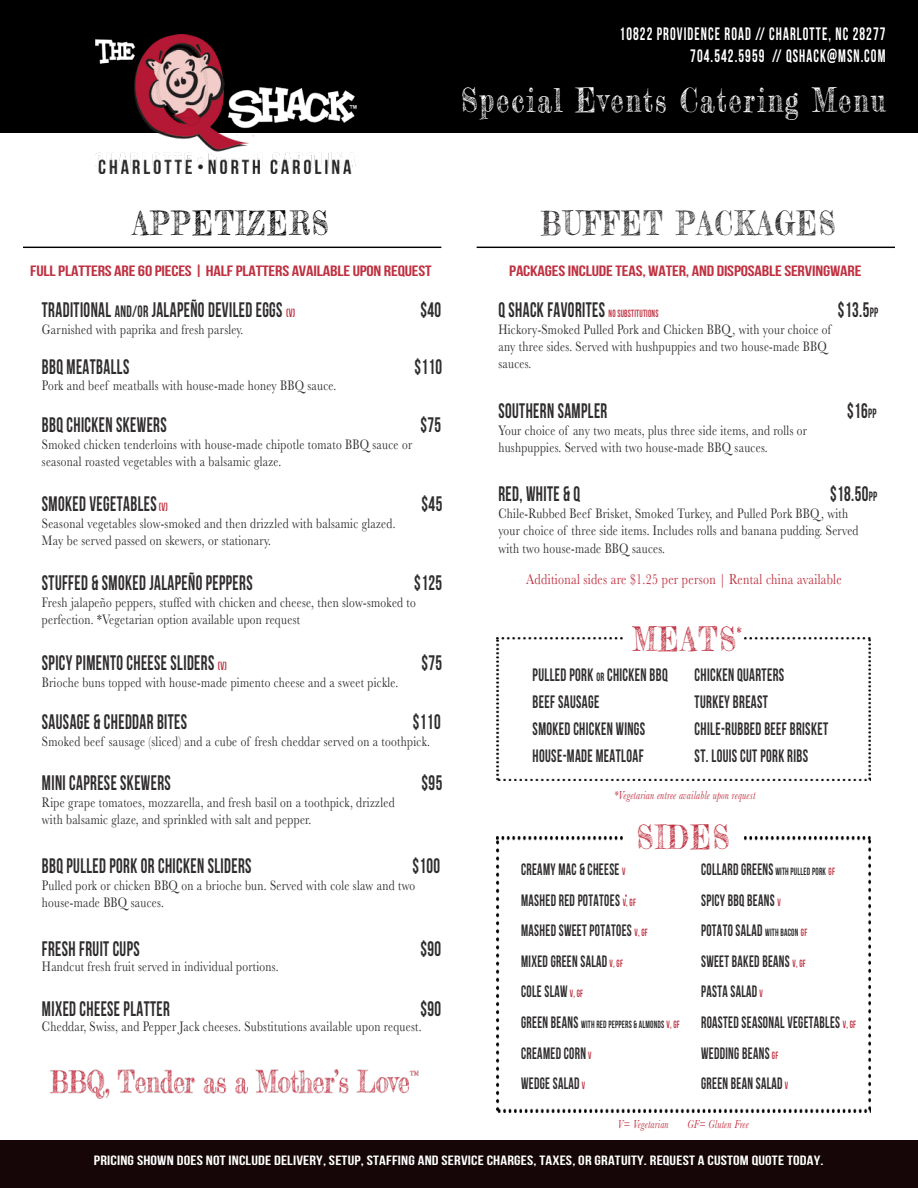
<style>
.page{position:relative;width:918px;height:1188px;background:#fff}
.page>*{position:absolute;margin:0;border:0;box-sizing:border-box;transform-origin:0 0}
.t1{font:33px "Frederickathe Great";letter-spacing:.075em;color:#fff;scale:.8 1}
.t2{font:33px "Frederickathe Great";letter-spacing:.075em;color:#302d2e;scale:.8 1}
.t3{font:33px "Frederickathe Great";letter-spacing:.075em;color:#000;scale:.8 1}
.t4{font:33px "Frederickathe Great";letter-spacing:.075em;color:#bf3141;scale:.8 1}
.t5{font:21px "Bebas Neue";letter-spacing:.025em;color:#302d2e;scale:.8 1}
.t6{font:18px/27px "Bebas Neue";letter-spacing:.025em;color:#302d2e;scale:.8 1}
.t7{font:18px/21.6px "Bebas Neue";letter-spacing:.075em;color:#fff;text-align:right;scale:.8 1}
.t8{font:18px "Frederickathe Great";color:#bf3141;scale:.8 1}
.t9{font:16.5px/30.6px "Bebas Neue";letter-spacing:.025em;color:#302d2e;scale:.8 1}
.t10{font:15px "Bebas Neue";letter-spacing:-.01em;color:#bf3141;scale:1.23 1}
.t11{font:15px "Baskerville";letter-spacing:.025em;color:#bf3141;scale:.8 1}
.t12{font:14.25px/17.1px "Baskerville";letter-spacing:.025em;color:#302d2e;scale:.8 1}
.t13{font:13.5px "Bebas Neue";letter-spacing:.01em;color:#fff;scale:1.23 1}
.t14{font:italic 12px "Baskerville";letter-spacing:.025em;color:#bf3141;scale:.8 1}
.t15{font:10.5px "Bebas Neue";letter-spacing:.025em;color:#302d2e;scale:.8 1}
.s1{font-size:16.5px}
.s2{font-size:12px;color:#bf3141}
.s3{font-size:10.5px;color:#c13847}
.s4{font-size:13.5px}
.s5{font-size:12px}
.s6{color:#c13847}
.s7{font-size:10.5px}
</style>
<div class="page">
<div style="left:0;top:0;width:918px;height:132px;background:#000"></div>
<img style="left:497px;top:638px;width:374px;height:143px">
<img style="left:497px;top:837px;width:374px;height:275px">
<div style="left:0;top:1141px;width:918px;height:47px;background:#160607"></div>
<hr style="left:23px;top:247px;width:418px;height:1px;background:#000">
<hr style="left:477px;top:247px;width:418px;height:1px;background:#000">
<img style="left:95px;top:35px;width:261px;height:138px">
<img style="left:50px;top:1069px;width:368px;height:29px">
<p class="t7" style="left:620px;top:23px;width:334px">10822 PROVIDENCE ROAD // CHARLOTTE, NC 28277<br>704.542.5959 // QSHACK@MSN.COM</p>
<h1 class="t1" style="left:461px;top:80px;width:532px">Special Events Catering Menu</h1>
<h1 class="t3" style="left:133px;top:202px;width:246px">APPETIZERS</h1>
<p class="t10" style="left:30px;top:263px;width:328px">FULL PLATTERS ARE 60 PIECES | HALF PLATTERS AVAILABLE UPON REQUEST</p>
<p class="t10" style="left:509px;top:262px;width:288px">PACKAGES INCLUDE TEAS, WATER, AND DISPOSABLE SERVINGWARE</p>
<h1 class="t2" style="left:541px;top:202px;width:370px">BUFFET PACKAGES</h1>
<h2 class="t5" style="left:42px;top:298px;width:318px">TRADITIONAL <span class="s1">AND/OR</span> JALAPEÑO DEVILED EGGS <span class="s2">(V)</span></h2>
<h2 class="t5" style="left:420px;top:298px;width:27px">$40</h2>
<p class="t12" style="left:42px;top:321px;width:253px">Garnished with paprika and fresh parsley.</p>
<h2 class="t5" style="left:42px;top:355px;width:111px">BBQ MEATBALLS</h2>
<h2 class="t5" style="left:414px;top:355px;width:36px">$110</h2>
<p class="t12" style="left:42px;top:377px;width:370px">Pork and beef meatballs with house-made honey BBQ sauce.</p>
<h2 class="t5" style="left:42px;top:413px;width:158px">BBQ CHICKEN SKEWERS</h2>
<h2 class="t5" style="left:420px;top:413px;width:27px">$75</h2>
<p class="t12" style="left:42px;top:436px;width:464px">Smoked chicken tenderloins with house-made chipotle tomato BBQ sauce or seasonal roasted vegetables with a balsamic glaze.</p>
<h2 class="t5" style="left:42px;top:492px;width:159px">SMOKED VEGETABLES <span class="s2">(V)</span></h2>
<h2 class="t5" style="left:422px;top:492px;width:27px">$45</h2>
<p class="t12" style="left:42px;top:515px;width:443px">Seasonal vegetables slow-smoked and then drizzled with balsamic glazed.<br>May be served passed on skewers, or stationary.</p>
<h2 class="t5" style="left:42px;top:571px;width:265px">STUFFED &amp; SMOKED JALAPEÑO PEPPERS</h2>
<h2 class="t5" style="left:414px;top:571px;width:36px">$125</h2>
<p class="t12" style="left:42px;top:594px;width:469px">Fresh jalapeño peppers, stuffed with chicken and cheese, then slow-smoked to perfection. *Vegetarian option available upon request</p>
<h2 class="t5" style="left:42px;top:651px;width:233px">SPICY PIMENTO CHEESE SLIDERS <span class="s2">(V)</span></h2>
<h2 class="t5" style="left:422px;top:651px;width:27px">$75</h2>
<p class="t12" style="left:42px;top:674px;width:447px">Brioche buns topped with house-made pimento cheese and a sweet pickle.</p>
<h2 class="t5" style="left:42px;top:710px;width:183px">SAUSAGE &amp; CHEDDAR BITES</h2>
<h2 class="t5" style="left:413px;top:710px;width:36px">$110</h2>
<p class="t12" style="left:42px;top:733px;width:487px">Smoked beef sausage (sliced) and a cube of fresh cheddar served on a toothpick.</p>
<h2 class="t5" style="left:42px;top:771px;width:163px">MINI CAPRESE SKEWERS</h2>
<h2 class="t5" style="left:422px;top:771px;width:27px">$95</h2>
<p class="t12" style="left:42px;top:794px;width:442px">Ripe grape tomatoes, mozzarella, and fresh basil on a toothpick, drizzled with balsamic glaze, and sprinkled with salt and pepper.</p>
<h2 class="t5" style="left:42px;top:854px;width:264px">BBQ PULLED PORK OR CHICKEN SLIDERS</h2>
<h2 class="t5" style="left:412px;top:854px;width:36px">$100</h2>
<p class="t12" style="left:42px;top:877px;width:468px">Pulled pork or chicken BBQ on a brioche bun. Served with cole slaw and two house-made BBQ sauces.</p>
<h2 class="t5" style="left:42px;top:937px;width:124px">FRESH FRUIT CUPS</h2>
<h2 class="t5" style="left:420px;top:937px;width:27px">$90</h2>
<p class="t12" style="left:42px;top:958px;width:297px">Handcut fresh fruit served in individual portions.</p>
<h2 class="t5" style="left:42px;top:997px;width:161px">MIXED CHEESE PLATTER</h2>
<h2 class="t5" style="left:420px;top:997px;width:27px">$90</h2>
<p class="t12" style="left:42px;top:1018px;width:476px">Cheddar, Swiss, and Pepper Jack cheeses. Substitutions available upon request.</p>
<h2 class="t5" style="left:498px;top:298px;width:202px">Q SHACK FAVORITES <span class="s3">NO SUBSTITUTIONS</span></h2>
<h2 class="t5" style="left:838px;top:298px;width:52px">$13.5<span class="s4">PP</span></h2>
<p class="t12" style="left:498px;top:321px;width:417px">Hickory-Smoked Pulled Pork and Chicken BBQ , with your choice of any three sides. Served with hushpuppies and two house-made BBQ sauces.</p>
<h2 class="t5" style="left:498px;top:399px;width:138px">SOUTHERN SAMPLER</h2>
<h2 class="t5" style="left:847px;top:399px;width:39px">$16<span class="s4">PP</span></h2>
<p class="t12" style="left:498px;top:422px;width:387px">Your choice of any two meats, plus three side items, and rolls or hushpuppies. Served with two house-made BBQ sauces.</p>
<h2 class="t5" style="left:498px;top:482px;width:104px">RED, WHITE &amp; Q</h2>
<h2 class="t5" style="left:830px;top:482px;width:61px">$18.50<span class="s4">PP</span></h2>
<p class="t12" style="left:498px;top:505px;width:452px">Chile-Rubbed Beef Brisket, Smoked Turkey, and Pulled Pork BBQ , with your choice of three side items. Includes rolls and banana pudding. Served with two house-made BBQ sauces.</p>
<p class="t11" style="left:526px;top:570px;width:396px">Additional sides are $1.25 per person | Rental china available</p>
<h1 class="t4" style="left:632px;top:618px;width:131px">MEATS</h1>
<p class="t8" style="left:737px;top:622px;width:9px">*</p>
<p class="t6" style="left:533px;top:661px;width:170px">PULLED PORK <span class="s5">OR</span> CHICKEN BBQ<br>BEEF SAUSAGE<br>SMOKED CHICKEN WINGS<br>HOUSE-MADE MEATLOAF</p>
<p class="t6" style="left:695px;top:661px;width:168px">CHICKEN QUARTERS<br>TURKEY BREAST<br>CHILE-RUBBED BEEF BRISKET<br>ST. LOUIS CUT PORK RIBS</p>
<p class="t14" style="left:614px;top:787px;width:179px">*Vegetarian entree available upon request</p>
<h1 class="t4" style="left:637px;top:817px;width:117px">SIDES</h1>
<p class="t9" style="left:521px;top:854px;width:160px">CREAMY MAC &amp; CHEESE <span class="s3">V<br></span>MASHED RED POTATOES <span class="s3">V, GF<br></span>MASHED SWEET POTATOES <span class="s3">V, GF<br></span>MIXED GREEN SALAD <span class="s3">V, GF<br></span>COLE SLAW <span class="s3">V, GF</span></p>
<p class="t15" style="left:521px;top:1019px;width:200px"><span class="s1">GREEN BEANS</span> WITH RED PEPPERS &amp; ALMONDS <span class="s6">V, GF</span></p>
<p class="t9" style="left:521px;top:1037px;width:90px">CREAMED CORN <span class="s3">V<br></span>WEDGE SALAD <span class="s3">V</span></p>
<p class="t15" style="left:701px;top:866px;width:169px"><span class="s1">COLLARD GREENS</span> WITH PULLED PORK <span class="s6">GF</span></p>
<p class="t9" style="left:701px;top:884px;width:195px">SPICY BBQ BEANS <span class="s3">V<br></span>POTATO SALAD <span class="s7">WITH BACON</span> <span class="s3">GF<br></span>SWEET BAKED BEANS <span class="s3">V, GF<br></span>PASTA SALAD <span class="s3">V<br></span>ROASTED SEASONAL VEGETABLES <span class="s3">V, GF<br></span>WEDDING BEANS <span class="s3">GF<br></span>GREEN BEAN SALAD <span class="s3">V</span></p>
<p class="t14" style="left:618px;top:1116px;width:65px">V= Vegetarian</p>
<p class="t14" style="left:687px;top:1116px;width:78px">GF= Gluten Free</p>
<p class="t13" style="left:94px;top:1153px;width:595px">PRICING SHOWN DOES NOT INCLUDE DELIVERY, SETUP, STAFFING AND SERVICE CHARGES, TAXES, OR GRATUITY. REQUEST A CUSTOM QUOTE TODAY.</p>
</div>
